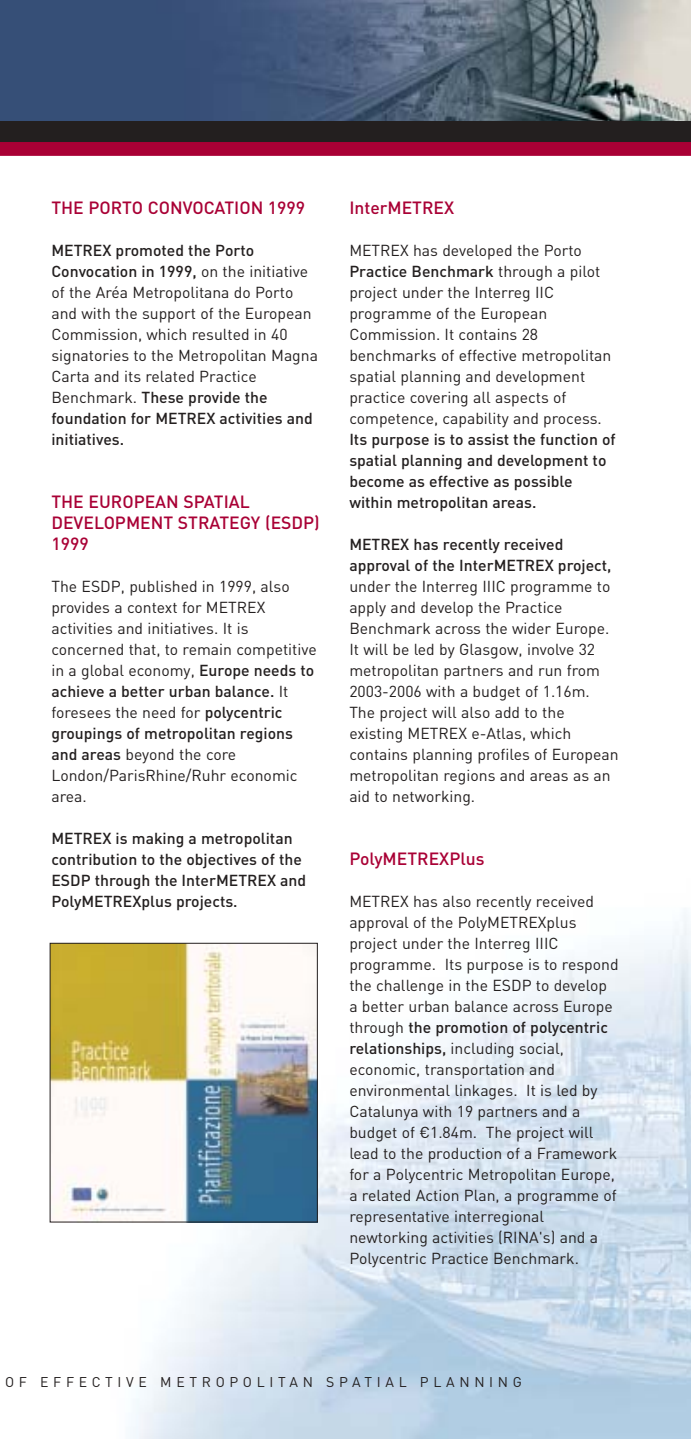
<style>
.page{position:relative;width:691px;height:1439px;background:#fff}
.page>*{position:absolute;margin:0;border:0;box-sizing:border-box;transform-origin:0 0}
.t1{font:500 17.5px/21px "DIN";color:#a90035}
.t2{font:15.75px/21px "DIN";color:#231f1f}
.t3{font:500 15.75px/21px "DIN";color:#231f1f}
.t4{font:14px "DIN";letter-spacing:.335em;color:#231f1f}
.s1{font-weight:500}
</style>
<div class="page">
<img style="left:49px;top:912px;width:641px;height:526px">
<img style="left:0;top:0;width:690px;height:121px">
<svg style="left:690px;top:142px;width:1px;height:14px"></svg>
<div style="left:0;top:142px;width:690px;height:14px;background:#a90035"></div>
<div style="left:0;top:121px;width:690px;height:21px;background:#231f1f"></div>
<img style="left:52px;top:945px;width:263px;height:275px">
<p class="t1" style="left:51px;top:199px;width:255px">THE PORTO CONVOCATION 1999</p>
<p class="t2" style="left:51px;top:241px;width:268px"><span class="s1">METREX promoted the Porto<br>Convocation in 1999,</span> on the initiative of the Aréa Metropolitana do Porto and with the support of the European<br>Commission, which resulted in 40 signatories to the Metropolitan Magna<br>Carta and its related Practice<br>Benchmark. <span class="s1">These provide the foundation for METREX activities and initiatives.</span></p>
<p class="t1" style="left:51px;top:493px;width:270px">THE EUROPEAN SPATIAL<br>DEVELOPMENT STRATEGY (ESDP)<br>1999</p>
<p class="t2" style="left:51px;top:577px;width:267px">The ESDP, published in 1999, also provides a context for METREX activities and initiatives. It is concerned that, to remain competitive in a global economy, <span class="s1">Europe needs to achieve a better urban balance.</span> It foresees the need for <span class="s1">polycentric groupings of metropolitan regions and areas</span> beyond the core<br>London/ParisRhine/Ruhr economic area.</p>
<p class="t3" style="left:51px;top:829px;width:256px">METREX is making a metropolitan contribution to the objectives of the<br>ESDP through the InterMETREX and<br>PolyMETREXplus projects.</p>
<p class="t1" style="left:349px;top:199px;width:106px">InterMETREX</p>
<p class="t2" style="left:349px;top:241px;width:263px">METREX has developed the Porto<br><span class="s1">Practice Benchmark</span> through a pilot project under the Interreg IIC programme of the European<br>Commission. It contains 28 benchmarks of effective metropolitan spatial planning and development practice covering all aspects of competence, capability and process.</p>
<p class="t3" style="left:349px;top:430px;width:268px">Its purpose is to assist the function of spatial planning and development to become as effective as possible within metropolitan areas.</p>
<p class="t3" style="left:349px;top:535px;width:263px">METREX has recently received approval of the InterMETREX project,</p>
<p class="t2" style="left:349px;top:577px;width:271px">under the Interreg IIIC programme to apply and develop the Practice Benchmark across the wider Europe.<br>It will be led by Glasgow, involve 32 metropolitan partners and run from 2003-2006 with a budget of 1.16m.<br>The project will also add to the existing METREX e-Atlas, which contains planning profiles of European metropolitan regions and areas as an aid to networking.</p>
<p class="t1" style="left:349px;top:850px;width:137px">PolyMETREXPlus</p>
<p class="t2" style="left:349px;top:892px;width:271px">METREX has also recently received approval of the PolyMETREXplus project under the Interreg IIIC programme. Its purpose is to respond the challenge in the ESDP to develop a better urban balance across Europe through <span class="s1">the promotion of polycentric relationships,</span> including social, economic, transportation and environmental linkages. It is led by Catalunya with 19 partners and a budget of ¤1.84m. The project will lead to the production of a Framework for a Polycentric Metropolitan Europe, a related Action Plan, a programme of representative interregional newtorking activities (RINA's) and a Polycentric Practice Benchmark.</p>
<p class="t4" style="left:5px;top:1377px;width:518px">OF EFFECTIVE METROPOLITAN SPATIAL PLANNING</p>
</div>
